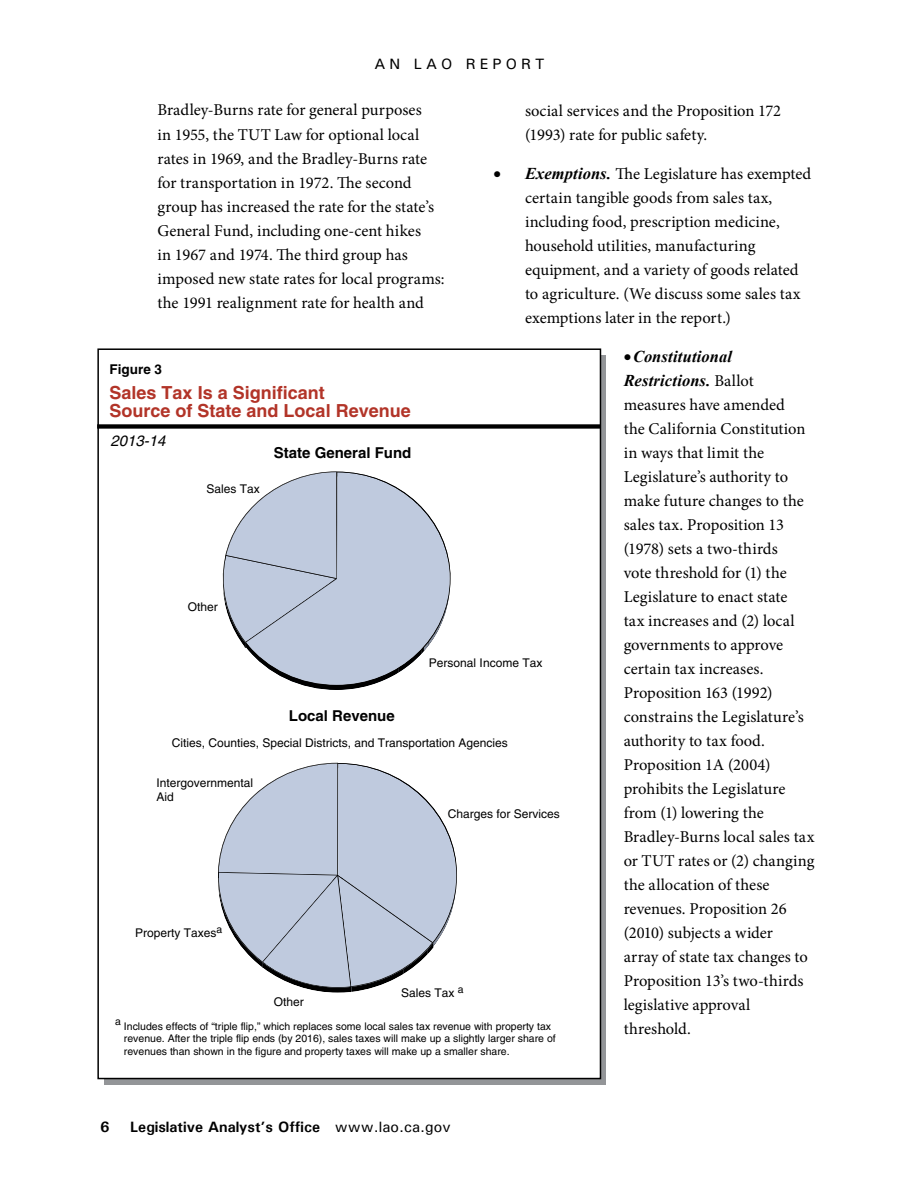
<style>
.page{position:relative;width:918px;height:1188px;background:#fff}
.page>*{position:absolute;margin:0;border:0;box-sizing:border-box;transform-origin:0 0}
.t1{font:700 18px/18px "Helvetica";color:#b23428}
.t2{font:18px "Myriad Pro";color:#000}
.t3{font:700 18px "Helvetica";color:#000}
.t4{font:italic 18px/25.5px "Helvetica";color:#000}
.t5{font:16.5px/24px "Minion Pro";color:#000}
.t6{font:italic 700 16.5px/24px "Times New Roman";letter-spacing:.01em;color:#000}
.t7{font:700 15px "Univers";color:#000}
.t8{font:700 15px "Helvetica";color:#010101}
.t9{font:500 15px "Univers";letter-spacing:.28em;color:#000}
.t10{font:italic 15px "Helvetica";color:#000}
.t11{font:700 13.5px "Helvetica";color:#000}
.t12{font:12px/14.4px "Helvetica";color:#010101}
.t13{font:10.5px/12.6px "Helvetica";color:#010101}
.s1{font-family:"Times New Roman";font-weight:700;font-style:italic}
.s2{font-family:"Minion Pro";font-weight:400;font-style:normal}
.s3{font-weight:500}
</style>
<div class="page">
<div style="left:97px;top:424px;width:504px;height:5px;background:#000"></div>
<svg style="left:223px;top:471px;width:144px;height:219px"></svg>
<svg style="left:245px;top:472px;width:206px;height:214px;fill:#bfcade"></svg>
<svg style="left:218px;top:763px;width:239px;height:230px"></svg>
<p class="t9" style="left:374px;top:55px;width:172px">AN LAO REPORT</p>
<p class="t5" style="left:158px;top:98px;width:289px">Bradley-Burns rate for general purposes<br>in 1955, the TUT Law for optional local rates in 1969, and the Bradley-Burns rate for transportation in 1972. The second group has increased the rate for the state’s General Fund, including one-cent hikes<br>in 1967 and 1974. The third group has imposed new state rates for local programs: the 1991 realignment rate for health and</p>
<p class="t5" style="left:525px;top:98px;width:258px">social services and the Proposition 172 (1993) rate for public safety.</p>
<p class="t5" style="left:525px;top:161px;width:288px;text-indent:-31px">• <span class="s1">Exemptions.</span> The Legislature has exempted certain tangible goods from sales tax, including food, prescription medicine, household utilities, manufacturing equipment, and a variety of goods related to agriculture. (We discuss some sales tax exemptions later in the report.)</p>
<p class="t6" style="left:624px;top:344px;width:132px">•Constitutional<br>Restrictions. <span class="s2">Ballot</span></p>
<p class="t5" style="left:624px;top:393px;width:192px">measures have amended<br>the California Constitution in ways that limit the<br>Legislature’s authority to make future changes to the sales tax. Proposition 13 (1978) sets a two-thirds<br>vote threshold for (1) the<br>Legislature to enact state<br>tax increases and (2) local governments to approve certain tax increases.<br>Proposition 163 (1992) constrains the Legislature’s authority to tax food.<br>Proposition 1A (2004) prohibits the Legislature from (1) lowering the<br>Bradley-Burns local sales tax or TUT rates or (2) changing the allocation of these revenues. Proposition 26 (2010) subjects a wider<br>array of state tax changes to<br>Proposition 13’s two-thirds legislative approval threshold.</p>
<p class="t4" style="left:592px;top:200px;width:59px">MPA<br>Deputy</p>
<p class="t3" style="left:320px;top:264px;width:171px">ARTWORK #140587</p>
<p class="t2" style="left:262px;top:299px;width:224px">Template_LAOReport_mid.ait</p>
<p class="t11" style="left:110px;top:361px;width:54px">Figure 3</p>
<p class="t1" style="left:110px;top:384px;width:303px">Sales Tax Is a Significant<br>Source of State and Local Revenue</p>
<p class="t10" style="left:110px;top:432px;width:57px">2013-14</p>
<p class="t8" style="left:274px;top:444px;width:139px">State General Fund</p>
<p class="t12" style="left:206px;top:481px;width:55px">Sales Tax</p>
<p class="t12" style="left:188px;top:599px;width:32px">Other</p>
<p class="t12" style="left:429px;top:655px;width:115px">Personal Income Tax</p>
<p class="t8" style="left:289px;top:707px;width:107px">Local Revenue</p>
<p class="t12" style="left:172px;top:735px;width:338px">Cities, Counties, Special Districts, and Transportation Agencies</p>
<p class="t12" style="left:156px;top:776px;width:98px">Intergovernmental<br>Aid</p>
<p class="t12" style="left:448px;top:807px;width:114px">Charges for Services</p>
<p class="t12" style="left:135px;top:926px;width:89px">Property Taxes<sup>a</sup></p>
<p class="t12" style="left:401px;top:986px;width:64px">Sales Tax <sup>a</sup></p>
<p class="t12" style="left:274px;top:994px;width:32px">Other</p>
<p class="t13" style="left:124px;top:1020px;width:433px;text-indent:-9px">a Includes effects of “triple flip,” which replaces some local sales tax revenue with property tax revenue. After the triple flip ends (by 2016), sales taxes will make up a slightly larger share of revenues than shown in the figure and property taxes will make up a smaller share.</p>
<p class="t7" style="left:100px;top:1118px;width:11px">6</p>
<p class="t7" style="left:130px;top:1118px;width:322px">Legislative Analyst’s Office <span class="s3">www.lao.ca.gov</span></p>
</div>
